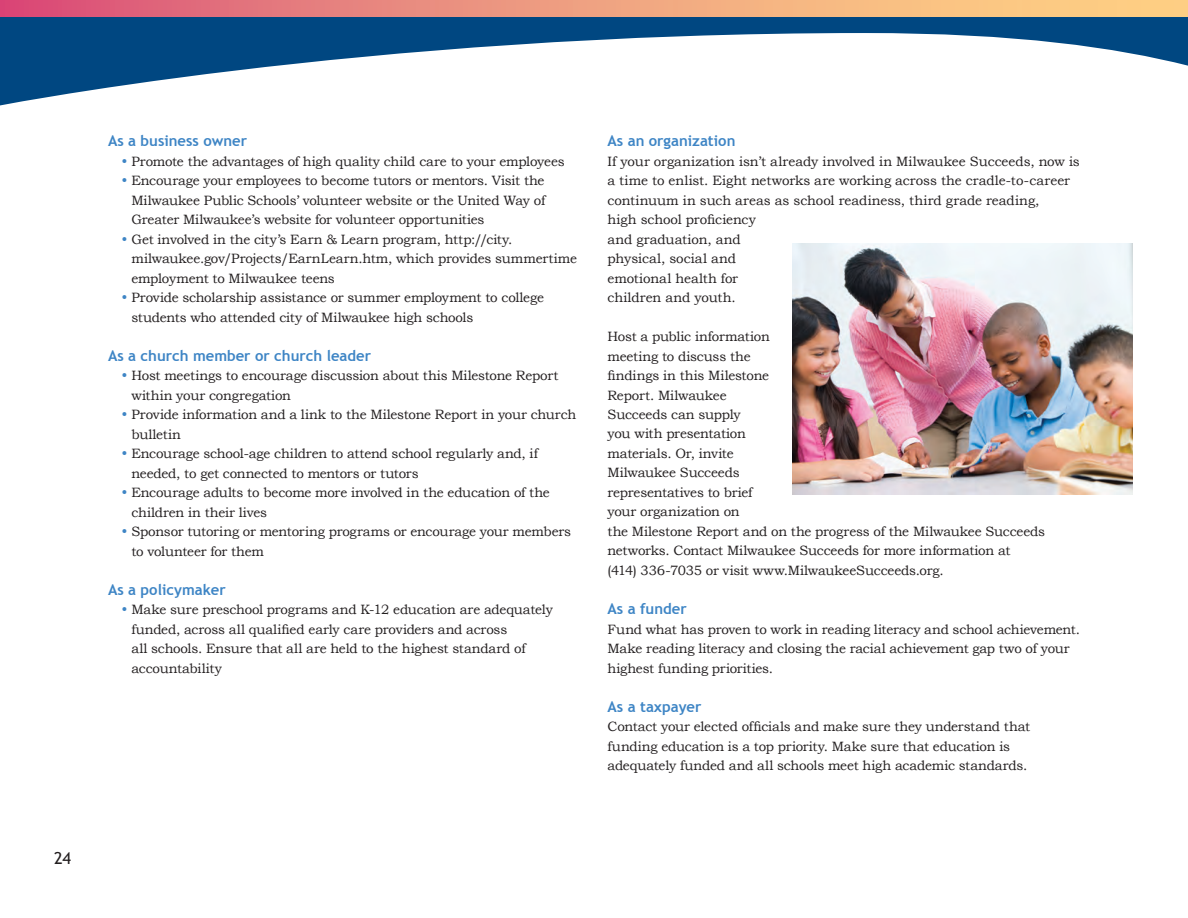
<style>
.page{position:relative;width:1188px;height:918px;background:#fff}
.page>*{position:absolute;margin:0;border:0;box-sizing:border-box;transform-origin:0 0}
.Footer_Right{font:16.5px "Trebuchet MS";color:#231f20}
.small_subheads_-_lig{font:700 15px "Trebuchet MS";color:#3e85c5}
.body_copy{font:13.5px/19.5px "Bookman Old Style";letter-spacing:-.015em;color:#231f20}
.s1{color:#3e85c5}
</style>
<div class="page">
<svg style="left:0;top:17px;width:1188px;height:89px"></svg>
<svg style="left:0;top:0;width:1188px;height:17px;background:#ee9a7f"></svg>
<img style="left:792px;top:243px;width:341px;height:251px">
<p class="Footer_Right" style="left:54px;top:848px;width:19px">24</p>
<p class="small_subheads_-_lig" style="left:108px;top:131px;width:141px">As a business owner</p>
<p class="body_copy" style="left:122px;top:151px;width:445px"><span class="s1">•</span> Promote the advantages of high quality child care to your employees</p>
<p class="body_copy" style="left:131px;top:171px;width:415px;text-align:justify;text-indent:-10px"><span class="s1">•</span> Encourage your employees to become tutors or mentors. Visit the Milwaukee Public Schools’ volunteer website or the United Way of Greater Milwaukee’s website for volunteer opportunities</p>
<p class="body_copy" style="left:131px;top:229px;width:447px;text-indent:-10px"><span class="s1">•</span> Get involved in the city’s Earn &amp; Learn program, http://city. milwaukee.gov/Projects/EarnLearn.htm, which provides summertime employment to Milwaukee teens</p>
<p class="body_copy" style="left:131px;top:288px;width:414px;text-indent:-10px"><span class="s1">•</span> Provide scholarship assistance or summer employment to college students who attended city of Milwaukee high schools</p>
<p class="small_subheads_-_lig" style="left:108px;top:346px;width:265px">As a church member or church leader</p>
<p class="body_copy" style="left:131px;top:366px;width:429px;text-indent:-10px"><span class="s1">•</span> Host meetings to encourage discussion about this Milestone Report within your congregation</p>
<p class="body_copy" style="left:131px;top:405px;width:446px;text-indent:-10px"><span class="s1">•</span> Provide information and a link to the Milestone Report in your church bulletin</p>
<p class="body_copy" style="left:131px;top:444px;width:408px;text-indent:-10px"><span class="s1">•</span> Encourage school-age children to attend school regularly and, if needed, to get connected to mentors or tutors</p>
<p class="body_copy" style="left:131px;top:483px;width:420px;text-indent:-10px"><span class="s1">•</span> Encourage adults to become more involved in the education of the children in their lives</p>
<p class="body_copy" style="left:131px;top:522px;width:441px;text-indent:-10px"><span class="s1">•</span> Sponsor tutoring or mentoring programs or encourage your members to volunteer for them</p>
<p class="small_subheads_-_lig" style="left:108px;top:580px;width:119px">As a policymaker</p>
<p class="body_copy" style="left:131px;top:600px;width:423px;text-indent:-10px"><span class="s1">•</span> Make sure preschool programs and K-12 education are adequately funded, across all qualified early care providers and across<br>all schools. Ensure that all are held to the highest standard of accountability</p>
<p class="small_subheads_-_lig" style="left:608px;top:131px;width:129px">As an organization</p>
<p class="body_copy" style="left:608px;top:151px;width:474px">If your organization isn’t already involved in Milwaukee Succeeds, now is a time to enlist. Eight networks are working across the cradle-to-career continuum in such areas as school readiness, third grade reading,<br>high school proficiency<br>and graduation, and<br>physical, social and<br>emotional health for<br>children and youth.</p>
<p class="body_copy" style="left:608px;top:327px;width:439px">Host a public information<br>meeting to discuss the<br>findings in this Milestone<br>Report. Milwaukee<br>Succeeds can supply<br>you with presentation<br>materials. Or, invite<br>Milwaukee Succeeds<br>representatives to brief<br>your organization on<br>the Milestone Report and on the progress of the Milwaukee Succeeds networks. Contact Milwaukee Succeeds for more information at<br>(414) 336-7035 or visit www.MilwaukeeSucceeds.org.</p>
<p class="small_subheads_-_lig" style="left:608px;top:599px;width:81px">As a funder</p>
<p class="body_copy" style="left:608px;top:619px;width:474px">Fund what has proven to work in reading literacy and school achievement.<br>Make reading literacy and closing the racial achievement gap two of your highest funding priorities.</p>
<p class="small_subheads_-_lig" style="left:608px;top:697px;width:96px">As a taxpayer</p>
<p class="body_copy" style="left:608px;top:717px;width:424px">Contact your elected officials and make sure they understand that funding education is a top priority. Make sure that education is adequately funded and all schools meet high academic standards.</p>
</div>
